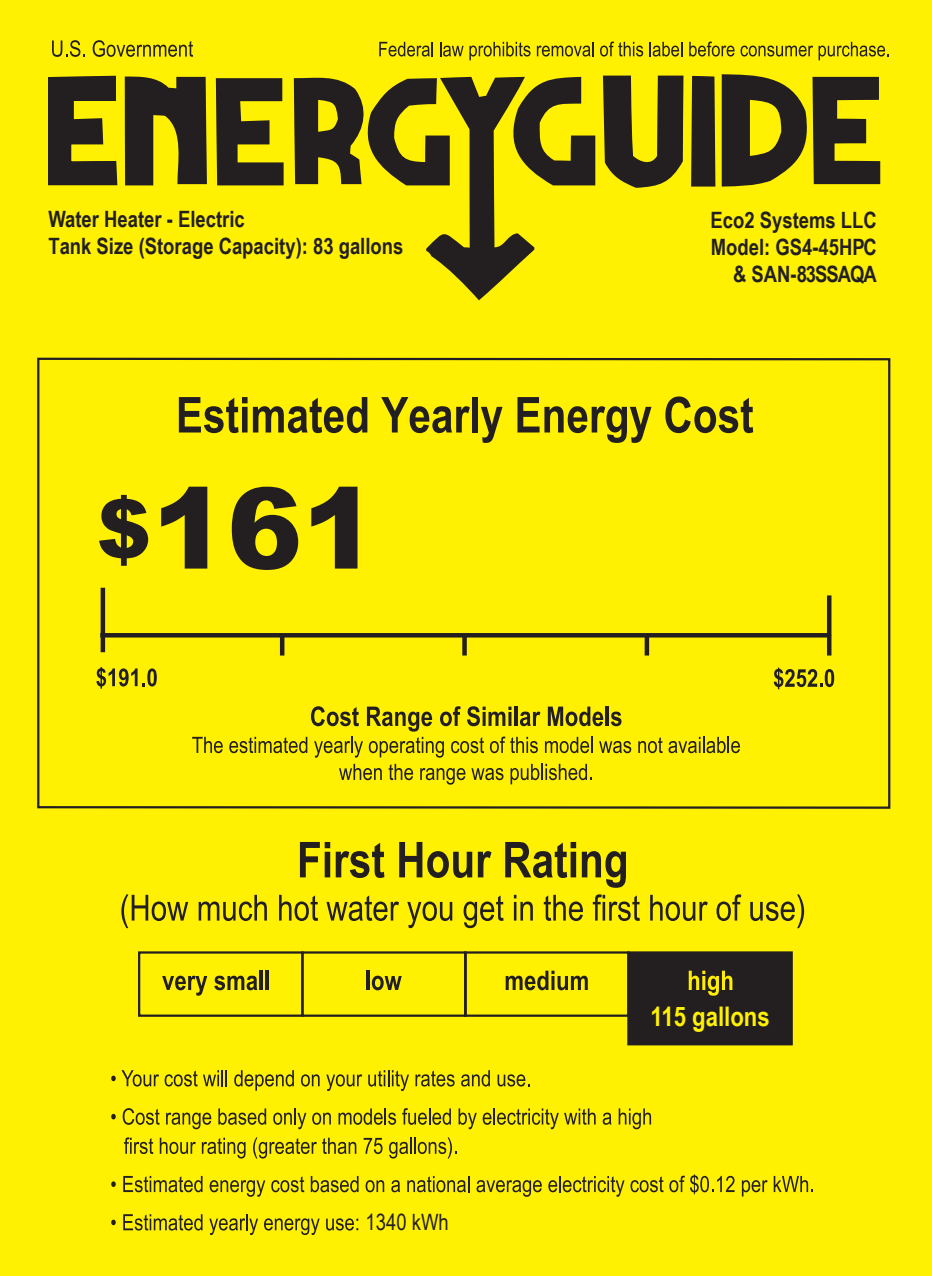
<style>
.page{position:relative;width:932px;height:1276px;background:#fff101}
.page>*{position:absolute;margin:0;border:0;box-sizing:border-box;transform-origin:0 0}
.t1{font:900 112.5px "Arial";color:#231f20}
.t2{font:700 27px "Arial Narrow";color:#fff101}
.t3{font:700 22.5px/27px "Arial Narrow";color:#231f20}
.t4{font:22.5px "Arial Narrow";color:#231f20}
</style>
<div class="page">
<svg style="left:99px;top:495px;width:49px;height:71px"></svg>
<hr style="left:827px;top:635px;width:4px;height:20px;background:#231f20">
<hr style="left:100px;top:633px;width:729px;height:4px;background:#231f20">
<hr style="left:280px;top:635px;width:4px;height:20px;background:#231f20">
<div style="left:462px;top:635px;width:5px;height:20px;background:#231f20"></div>
<hr style="left:827px;top:595px;width:4px;height:41px;background:#231f20">
<hr style="left:101px;top:588px;width:4px;height:64px;background:#231f20">
<div style="left:644px;top:635px;width:5px;height:20px;background:#231f20"></div>
<svg style="left:96px;top:667px;width:61px;height:22px"></svg>
<svg style="left:773px;top:668px;width:61px;height:21px"></svg>
<svg style="left:111px;top:1070px;width:48px;height:16px"></svg>
<svg style="left:165px;top:1070px;width:62px;height:16px"></svg>
<svg style="left:234px;top:1070px;width:60px;height:21px"></svg>
<svg style="left:301px;top:1074px;width:18px;height:12px"></svg>
<svg style="left:326px;top:1074px;width:36px;height:17px"></svg>
<svg style="left:368px;top:1070px;width:41px;height:21px"></svg>
<svg style="left:415px;top:1070px;width:39px;height:16px"></svg>
<svg style="left:461px;top:1070px;width:29px;height:16px"></svg>
<svg style="left:497px;top:1074px;width:32px;height:12px"></svg>
<svg style="left:111px;top:1114px;width:5px;height:5px"></svg>
<svg style="left:123px;top:1108px;width:37px;height:17px"></svg>
<svg style="left:166px;top:1112px;width:45px;height:17px"></svg>
<svg style="left:218px;top:1108px;width:48px;height:17px"></svg>
<svg style="left:273px;top:1108px;width:33px;height:21px"></svg>
<svg style="left:312px;top:1112px;width:19px;height:13px"></svg>
<svg style="left:338px;top:1108px;width:58px;height:17px"></svg>
<svg style="left:402px;top:1108px;width:49px;height:17px"></svg>
<svg style="left:458px;top:1108px;width:18px;height:21px"></svg>
<svg style="left:482px;top:1108px;width:113px;height:21px"></svg>
<svg style="left:602px;top:1112px;width:9px;height:13px"></svg>
<svg style="left:618px;top:1108px;width:33px;height:21px"></svg>
<svg style="left:124px;top:1137px;width:29px;height:17px"></svg>
<svg style="left:160px;top:1137px;width:36px;height:17px"></svg>
<svg style="left:202px;top:1137px;width:43px;height:21px"></svg>
<svg style="left:253px;top:1137px;width:103px;height:21px"></svg>
<svg style="left:363px;top:1138px;width:19px;height:16px"></svg>
<svg style="left:389px;top:1137px;width:67px;height:21px"></svg>
<svg style="left:111px;top:1181px;width:5px;height:6px"></svg>
<svg style="left:123px;top:1176px;width:79px;height:16px"></svg>
<svg style="left:210px;top:1180px;width:55px;height:17px"></svg>
<svg style="left:271px;top:1176px;width:33px;height:16px"></svg>
<svg style="left:311px;top:1176px;width:47px;height:16px"></svg>
<svg style="left:365px;top:1180px;width:19px;height:12px"></svg>
<svg style="left:391px;top:1180px;width:9px;height:12px"></svg>
<svg style="left:407px;top:1176px;width:62px;height:16px"></svg>
<svg style="left:476px;top:1180px;width:66px;height:17px"></svg>
<svg style="left:548px;top:1176px;width:76px;height:21px"></svg>
<svg style="left:630px;top:1176px;width:33px;height:16px"></svg>
<svg style="left:669px;top:1174px;width:65px;height:20px"></svg>
<svg style="left:741px;top:1180px;width:26px;height:16px"></svg>
<svg style="left:773px;top:1176px;width:40px;height:16px"></svg>
<svg style="left:111px;top:1219px;width:5px;height:6px"></svg>
<svg style="left:123px;top:1214px;width:79px;height:16px"></svg>
<svg style="left:209px;top:1214px;width:49px;height:21px"></svg>
<svg style="left:264px;top:1218px;width:56px;height:17px"></svg>
<svg style="left:326px;top:1218px;width:32px;height:12px"></svg>
<svg style="left:311px;top:706px;width:48px;height:20px"></svg>
<svg style="left:367px;top:706px;width:65px;height:25px"></svg>
<svg style="left:440px;top:706px;width:20px;height:20px"></svg>
<svg style="left:467px;top:706px;width:44px;height:20px"></svg>
<hr style="left:514px;top:706px;width:3px;height:20px;background:#231f20">
<svg style="left:520px;top:711px;width:20px;height:15px"></svg>
<svg style="left:548px;top:706px;width:55px;height:20px"></svg>
<hr style="left:605px;top:706px;width:3px;height:20px;background:#231f20">
<svg style="left:610px;top:711px;width:11px;height:15px"></svg>
<svg style="left:192px;top:737px;width:31px;height:16px"></svg>
<svg style="left:229px;top:737px;width:78px;height:16px"></svg>
<svg style="left:314px;top:737px;width:49px;height:21px"></svg>
<svg style="left:369px;top:737px;width:75px;height:21px"></svg>
<svg style="left:451px;top:737px;width:33px;height:16px"></svg>
<svg style="left:490px;top:736px;width:48px;height:17px"></svg>
<svg style="left:545px;top:737px;width:47px;height:16px"></svg>
<svg style="left:599px;top:741px;width:32px;height:12px"></svg>
<svg style="left:638px;top:737px;width:24px;height:16px"></svg>
<svg style="left:668px;top:737px;width:72px;height:16px"></svg>
<svg style="left:339px;top:764px;width:43px;height:16px"></svg>
<svg style="left:388px;top:764px;width:25px;height:16px"></svg>
<svg style="left:420px;top:768px;width:45px;height:17px"></svg>
<svg style="left:471px;top:768px;width:32px;height:12px"></svg>
<svg style="left:510px;top:764px;width:82px;height:20px"></svg>
<svg style="left:179px;top:397px;width:68px;height:36px"></svg>
<svg style="left:253px;top:397px;width:114px;height:36px"></svg>
<svg style="left:381px;top:397px;width:89px;height:36px"></svg>
<div style="left:472px;top:397px;width:6px;height:35px;background:#231f20"></div>
<svg style="left:481px;top:407px;width:21px;height:36px"></svg>
<svg style="left:517px;top:397px;width:134px;height:46px"></svg>
<svg style="left:665px;top:396px;width:88px;height:37px"></svg>
<svg style="left:300px;top:842px;width:30px;height:35px"></svg>
<svg style="left:336px;top:842px;width:48px;height:36px"></svg>
<svg style="left:399px;top:842px;width:73px;height:36px"></svg>
<svg style="left:478px;top:851px;width:13px;height:26px"></svg>
<svg style="left:505px;top:842px;width:71px;height:36px"></svg>
<svg style="left:582px;top:851px;width:44px;height:37px"></svg>
<svg style="left:121px;top:894px;width:67px;height:34px"></svg>
<svg style="left:199px;top:895px;width:68px;height:26px"></svg>
<svg style="left:279px;top:895px;width:39px;height:26px"></svg>
<svg style="left:326px;top:895px;width:73px;height:26px"></svg>
<svg style="left:407px;top:901px;width:45px;height:27px"></svg>
<svg style="left:463px;top:895px;width:40px;height:33px"></svg>
<svg style="left:514px;top:895px;width:19px;height:25px"></svg>
<svg style="left:543px;top:895px;width:40px;height:26px"></svg>
<svg style="left:592px;top:894px;width:48px;height:27px"></svg>
<svg style="left:650px;top:895px;width:57px;height:26px"></svg>
<svg style="left:716px;top:894px;width:25px;height:27px"></svg>
<svg style="left:750px;top:894px;width:54px;height:34px"></svg>
<div style="left:37px;top:358px;width:853px;height:451px;border:2px solid #231f20"></div>
<svg style="left:52px;top:40px;width:33px;height:17px"></svg>
<svg style="left:93px;top:40px;width:100px;height:17px"></svg>
<svg style="left:603px;top:76px;width:80px;height:112px"></svg>
<svg style="left:691px;top:76px;width:24px;height:111px;background:#2a261e"></svg>
<svg style="left:125px;top:76px;width:82px;height:109px"></svg>
<svg style="left:216px;top:78px;width:67px;height:107px"></svg>
<svg style="left:48px;top:75px;width:70px;height:111px"></svg>
<svg style="left:294px;top:76px;width:301px;height:224px"></svg>
<svg style="left:721px;top:74px;width:159px;height:113px"></svg>
<svg style="left:379px;top:42px;width:54px;height:15px"></svg>
<svg style="left:440px;top:42px;width:23px;height:15px"></svg>
<svg style="left:469px;top:42px;width:61px;height:18px"></svg>
<svg style="left:537px;top:42px;width:56px;height:15px"></svg>
<svg style="left:600px;top:42px;width:43px;height:15px"></svg>
<svg style="left:649px;top:42px;width:33px;height:15px"></svg>
<svg style="left:689px;top:42px;width:45px;height:15px"></svg>
<svg style="left:740px;top:42px;width:149px;height:18px"></svg>
<div style="left:138px;top:951px;width:165px;height:66px;border:2px solid #231f20"></div>
<div style="left:301px;top:951px;width:166px;height:66px;border:2px solid #231f20"></div>
<svg style="left:162px;top:975px;width:45px;height:20px"></svg>
<svg style="left:214px;top:975px;width:43px;height:15px"></svg>
<hr style="left:260px;top:970px;width:3px;height:20px;background:#231f20">
<hr style="left:266px;top:970px;width:3px;height:20px;background:#231f20">
<hr style="left:366px;top:970px;width:3px;height:20px;background:#231f20">
<svg style="left:372px;top:975px;width:30px;height:15px"></svg>
<div style="left:464px;top:951px;width:165px;height:66px;border:2px solid #231f20"></div>
<svg style="left:505px;top:970px;width:83px;height:20px"></svg>
<div style="left:627px;top:951px;width:165px;height:94px;background:#231f20;border:2px solid #231f20"></div>
<svg style="left:688px;top:970px;width:44px;height:26px"></svg>
<p class="t3" style="left:48px;top:205px;width:356px">Water Heater - Electric<br>Tank Size (Storage Capacity): 83 gallons</p>
<p class="t3" style="left:710px;top:206px;width:168px;text-align:right">Eco2 Systems LLC<br>Model: GS4-45HPC &amp; SAN-83SSAQA</p>
<h1 class="t1" style="left:152px;top:447px;width:227px">161</h1>
<p class="t4" style="left:365px;top:1206px;width:85px">1340 kWh</p>
<p class="t2" style="left:650px;top:996px;width:121px">115 gallons</p>
</div>
